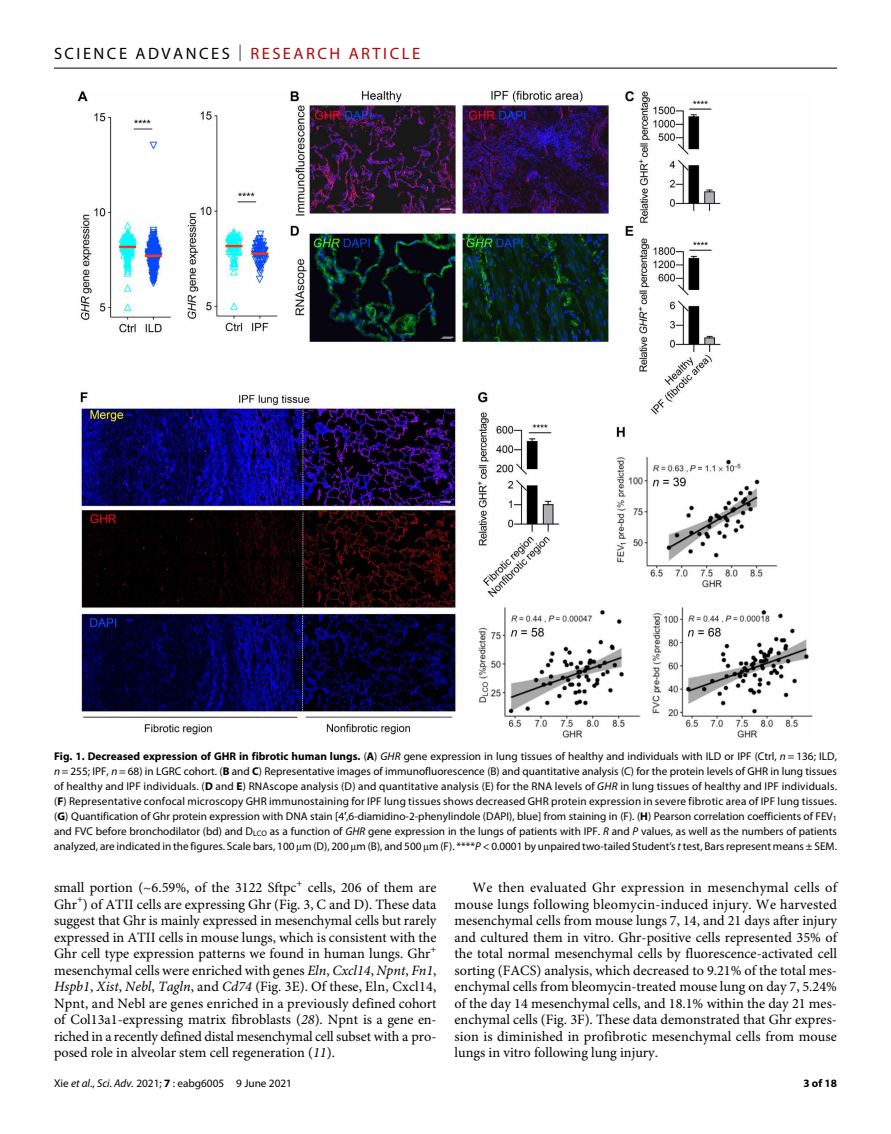
<style>
.page{position:relative;width:891px;height:1134px;background:#fff}
.page>*{position:absolute;margin:0;border:0;box-sizing:border-box;transform-origin:0 0}
.t1{font:16.5px "Myriad Pro";letter-spacing:.15em;color:#000}
.t2{font:14.25px/16.5px "Minion Pro";color:#000;text-align:justify}
.t3{font:11.25px/15px "Myriad Pro";color:#000;text-align:justify}
.t4{font:700 11.25px "Myriad Pro";color:#000}
.s1{font-weight:300}
.s2{color:#b10508}
.s3{font-weight:700}
.s4{font-style:italic}
</style>
<div class="page">
<hr style="left:54px;top:68px;width:783px;height:1px;background:#000">
<img style="left:77px;top:90px;width:736px;height:648px">
<p class="t1" style="left:54px;top:40px;width:368px">SCIENCE ADVANCES <span class="s1">|</span> <span class="s2">RESEARCH ARTICLE</span></p>
<p class="t3" style="left:54px;top:749px;width:785px"><span class="s3">Fig. 1. Decreased expression of GHR in fibrotic human lungs.</span> (<span class="s3">A</span>) <span class="s4">GHR</span> gene expression in lung tissues of healthy and individuals with ILD or IPF (Ctrl, <span class="s4">n</span> = 136; ILD, <span class="s4">n</span> = 255; IPF, <span class="s4">n</span> = 68) in LGRC cohort. (<span class="s3">B</span> and <span class="s3">C</span>) Representative images of immunofluorescence (B) and quantitative analysis (C) for the protein levels of GHR in lung tissues of healthy and IPF individuals. (<span class="s3">D</span> and <span class="s3">E</span>) RNAscope analysis (D) and quantitative analysis (E) for the RNA levels of <span class="s4">GHR</span> in lung tissues of healthy and IPF individuals. (<span class="s3">F</span>) Representative confocal microscopy GHR immunostaining for IPF lung tissues shows decreased GHR protein expression in severe fibrotic area of IPF lung tissues. (<span class="s3">G</span>) Quantification of Ghr protein expression with DNA stain [4′,6-diamidino-2-phenylindole (DAPI), blue] from staining in (F). (<span class="s3">H</span>) Pearson correlation coefficients of FEV<sub>1 </sub>and FVC before bronchodilator (bd) and D<sub>LCO</sub> as a function of <span class="s4">GHR</span> gene expression in the lungs of patients with IPF. <span class="s4">R</span> and <span class="s4">P</span> values, as well as the numbers of patients analyzed, are indicated in the figures. Scale bars, 100 m (D), 200 m (B), and 500 m (F). ****<span class="s4">P</span> &lt; 0.0001 by unpaired two-tailed Student’s <span class="s4">t</span> test, Bars represent means ± SEM.</p>
<p class="t2" style="left:54px;top:881px;width:384px">small portion (~6.59%, of the 3122 Sftpc<sup>+</sup> cells, 206 of them are Ghr<sup>+</sup>) of ATII cells are expressing Ghr (Fig. 3, C and D). These data suggest that Ghr is mainly expressed in mesenchymal cells but rarely expressed in ATII cells in mouse lungs, which is consistent with the Ghr cell type expression patterns we found in human lungs. Ghr<sup>+ </sup>mesenchymal cells were enriched with genes <span class="s4">Eln</span>, <span class="s4">Cxcl14</span>, <span class="s4">Npnt</span>, <span class="s4">Fn1</span>, <span class="s4">Hspb1</span>, <span class="s4">Xist</span>, <span class="s4">Nebl</span>, <span class="s4">Tagln</span>, and <span class="s4">Cd74</span> (Fig. 3E). Of these, Eln, Cxcl14, Npnt, and Nebl are genes enriched in a previously defined cohort of Col13a1-expressing matrix fibroblasts (<span class="s4">28</span>). Npnt is a gene en&shy;riched in a recently defined distal mesenchymal cell subset with a pro&shy;posed role in alveolar stem cell regeneration (<span class="s4">11</span>).</p>
<p class="t2" style="left:455px;top:881px;width:384px;text-indent:18px">We then evaluated Ghr expression in mesenchymal cells of mouse lungs following bleomycin-induced injury. We harvested mesenchymal cells from mouse lungs 7, 14, and 21 days after injury and cultured them in vitro. Ghr-positive cells represented 35% of the total normal mesenchymal cells by fluorescence-activated cell sorting (FACS) analysis, which decreased to 9.21% of the total mes&shy;enchymal cells from bleomycin-treated mouse lung on day 7, 5.24% of the day 14 mesenchymal cells, and 18.1% within the day 21 mes&shy;enchymal cells (Fig. 3F). These data demonstrated that Ghr expres&shy;sion is diminished in profibrotic mesenchymal cells from mouse lungs in vitro following lung injury.</p>
<p class="t3" style="left:54px;top:1076px;width:240px">Xie <span class="s4">et al</span>., <span class="s4">Sci. Adv.</span> 2021; <span class="s3">7</span> : eabg6005 9 June 2021</p>
<p class="t4" style="left:803px;top:1074px;width:35px">3 of 18</p>
</div>
